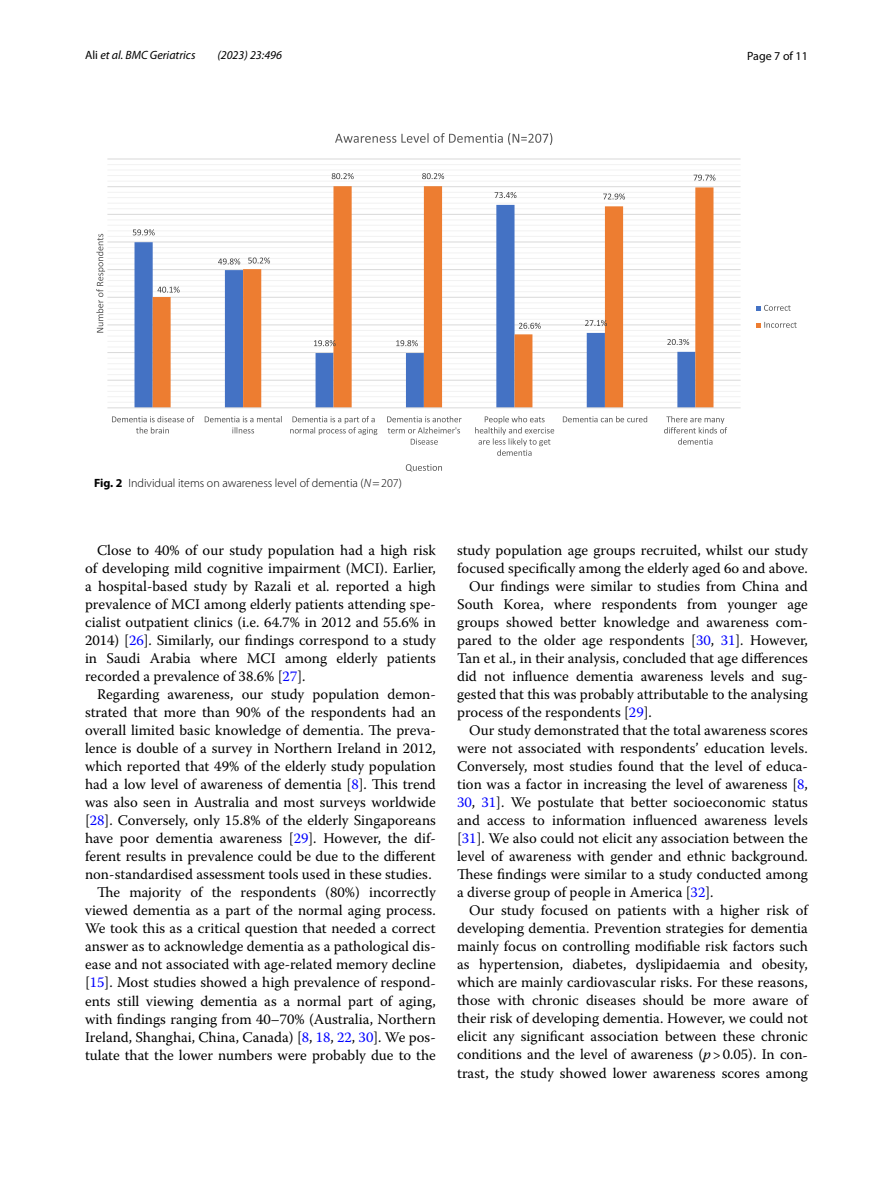
<style>
.page{position:relative;width:893px;height:1187px;background:#fff}
.page>*{position:absolute;margin:0;border:0;box-sizing:border-box;transform-origin:0 0}
.t1{font:14.7px/18px "Warnock Pro";color:#000;text-align:justify}
.t2{font:300 12px "Myriad Pro";color:#000}
.t3{font:italic 12px "Myriad Pro";color:#000}
.t4{font:12px "Myriad Pro";color:#000}
.s1{font-style:normal}
.s2{font-weight:700}
.s3{font-style:italic}
.s4{color:#00f}
</style>
<div class="page">
<hr style="left:107px;top:402px;width:634px;height:1px;background:#f2f2f2">
<hr style="left:107px;top:396px;width:634px;height:1px;background:#f2f2f2">
<hr style="left:107px;top:391px;width:634px;height:1px;background:#f2f2f2">
<hr style="left:107px;top:385px;width:634px;height:1px;background:#f2f2f2">
<hr style="left:107px;top:374px;width:634px;height:1px;background:#f2f2f2">
<hr style="left:107px;top:368px;width:634px;height:1px;background:#f2f2f2">
<hr style="left:107px;top:363px;width:634px;height:1px;background:#f2f2f2">
<hr style="left:107px;top:358px;width:634px;height:1px;background:#f2f2f2">
<hr style="left:107px;top:346px;width:634px;height:1px;background:#f2f2f2">
<hr style="left:107px;top:341px;width:634px;height:1px;background:#f2f2f2">
<hr style="left:107px;top:335px;width:634px;height:1px;background:#f2f2f2">
<hr style="left:107px;top:330px;width:634px;height:1px;background:#f2f2f2">
<hr style="left:107px;top:319px;width:634px;height:1px;background:#f2f2f2">
<hr style="left:107px;top:313px;width:634px;height:1px;background:#f2f2f2">
<hr style="left:107px;top:308px;width:634px;height:1px;background:#f2f2f2">
<hr style="left:107px;top:302px;width:634px;height:1px;background:#f2f2f2">
<hr style="left:107px;top:291px;width:634px;height:1px;background:#f2f2f2">
<hr style="left:107px;top:286px;width:634px;height:1px;background:#f2f2f2">
<hr style="left:107px;top:280px;width:634px;height:1px;background:#f2f2f2">
<hr style="left:107px;top:275px;width:634px;height:1px;background:#f2f2f2">
<hr style="left:107px;top:264px;width:634px;height:1px;background:#f2f2f2">
<hr style="left:107px;top:258px;width:634px;height:1px;background:#f2f2f2">
<hr style="left:107px;top:252px;width:634px;height:1px;background:#f2f2f2">
<hr style="left:107px;top:247px;width:634px;height:1px;background:#f2f2f2">
<hr style="left:107px;top:236px;width:634px;height:1px;background:#f2f2f2">
<hr style="left:107px;top:230px;width:634px;height:1px;background:#f2f2f2">
<hr style="left:107px;top:225px;width:634px;height:1px;background:#f2f2f2">
<hr style="left:107px;top:219px;width:634px;height:1px;background:#f2f2f2">
<hr style="left:107px;top:208px;width:634px;height:1px;background:#f2f2f2">
<hr style="left:107px;top:203px;width:634px;height:1px;background:#f2f2f2">
<hr style="left:107px;top:197px;width:634px;height:1px;background:#f2f2f2">
<hr style="left:107px;top:192px;width:634px;height:1px;background:#f2f2f2">
<hr style="left:107px;top:181px;width:634px;height:1px;background:#f2f2f2">
<hr style="left:107px;top:175px;width:634px;height:1px;background:#f2f2f2">
<hr style="left:107px;top:169px;width:634px;height:1px;background:#f2f2f2">
<hr style="left:107px;top:164px;width:634px;height:1px;background:#f2f2f2">
<hr style="left:107px;top:380px;width:634px;height:1px;background:#d9d9d9">
<hr style="left:107px;top:352px;width:634px;height:1px;background:#d9d9d9">
<hr style="left:107px;top:324px;width:634px;height:1px;background:#d9d9d9">
<hr style="left:107px;top:297px;width:634px;height:1px;background:#d9d9d9">
<hr style="left:107px;top:269px;width:634px;height:1px;background:#d9d9d9">
<hr style="left:107px;top:241px;width:634px;height:1px;background:#d9d9d9">
<hr style="left:107px;top:214px;width:634px;height:1px;background:#d9d9d9">
<hr style="left:107px;top:186px;width:634px;height:1px;background:#d9d9d9">
<hr style="left:107px;top:159px;width:634px;height:1px;background:#d9d9d9">
<svg style="left:135px;top:235px;width:18px;height:172px;background:#4f79c5"></svg>
<svg style="left:153px;top:186px;width:560px;height:221px"></svg>
<hr style="left:107px;top:407px;width:634px;height:1px;background:#d9d9d9">
<svg style="left:133px;top:229px;width:22px;height:6px"></svg>
<svg style="left:218px;top:258px;width:22px;height:6px"></svg>
<svg style="left:314px;top:340px;width:22px;height:6px"></svg>
<svg style="left:396px;top:340px;width:22px;height:6px"></svg>
<svg style="left:495px;top:192px;width:21px;height:6px"></svg>
<svg style="left:585px;top:320px;width:22px;height:6px"></svg>
<svg style="left:667px;top:339px;width:22px;height:6px"></svg>
<svg style="left:157px;top:286px;width:23px;height:7px"></svg>
<svg style="left:248px;top:257px;width:22px;height:6px"></svg>
<svg style="left:332px;top:173px;width:22px;height:6px"></svg>
<svg style="left:422px;top:173px;width:22px;height:6px"></svg>
<svg style="left:519px;top:322px;width:22px;height:7px"></svg>
<svg style="left:603px;top:193px;width:22px;height:6px"></svg>
<svg style="left:694px;top:174px;width:21px;height:7px"></svg>
<svg style="left:112px;top:416px;width:82px;height:17px"></svg>
<svg style="left:205px;top:416px;width:77px;height:17px"></svg>
<svg style="left:290px;top:416px;width:87px;height:19px"></svg>
<svg style="left:387px;top:416px;width:75px;height:28px"></svg>
<svg style="left:475px;top:416px;width:79px;height:40px"></svg>
<svg style="left:563px;top:416px;width:84px;height:6px"></svg>
<svg style="left:664px;top:416px;width:63px;height:28px"></svg>
<svg style="left:96px;top:234px;width:9px;height:98px"></svg>
<svg style="left:406px;top:464px;width:36px;height:7px"></svg>
<svg style="left:335px;top:133px;width:217px;height:12px"></svg>
<svg style="left:756px;top:305px;width:35px;height:6px"></svg>
<svg style="left:756px;top:322px;width:41px;height:6px"></svg>
<p class="t3" style="left:85px;top:48px;width:112px"><span class="s1">Ali</span> et al. BMC Geriatrics</p>
<p class="t3" style="left:217px;top:48px;width:66px">(2023) 23:496</p>
<p class="t4" style="left:747px;top:48px;width:62px">Page 7 of 11</p>
<p class="t2" style="left:94px;top:476px;width:309px"><span class="s2">Fig. 2</span> Individual items on awareness level of dementia (<span class="s3">N</span>=207)</p>
<p class="t1" style="left:85px;top:541px;width:352px;text-indent:12px">Close to 40% of our study population had a high risk of developing mild cognitive impairment (MCI). Earlier, a hospital-based study by Razali et al. reported a high prevalence of MCI among elderly patients attending spe&shy;cialist outpatient clinics (i.e. 64.7% in 2012 and 55.6% in 2014) [<span class="s4">26</span>]. Similarly, our findings correspond to a study in Saudi Arabia where MCI among elderly patients recorded a prevalence of 38.6% [<span class="s4">27</span>].</p>
<p class="t1" style="left:85px;top:685px;width:352px;text-align:right">Regarding awareness, our study population demon&shy;strated that more than 90% of the respondents had an overall limited basic knowledge of dementia. The preva&shy;lence is double of a survey in Northern Ireland in 2012, which reported that 49% of the elderly study population had a low level of awareness of dementia [<span class="s4">8</span>]. This trend was also seen in Australia and most surveys worldwide [<span class="s4">28</span>]. Conversely, only 15.8% of the elderly Singaporeans have poor dementia awareness [<span class="s4">29</span>]. However, the dif&shy;ferent results in prevalence could be due to the different non-standardised assessment tools used in these studies.<br>The majority of the respondents (80%) incorrectly viewed dementia as a part of the normal aging process.<br>We took this as a critical question that needed a correct answer as to acknowledge dementia as a pathological dis&shy;ease and not associated with age-related memory decline [<span class="s4">15</span>]. Most studies showed a high prevalence of respond&shy;ents still viewing dementia as a normal part of aging, with findings ranging from 40–70% (Australia, Northern Ireland, Shanghai, China, Canada) [<span class="s4">8</span>, <span class="s4">18</span>, <span class="s4">22</span>, <span class="s4">30</span>]. We pos&shy;tulate that the lower numbers were probably due to the</p>
<p class="t1" style="left:457px;top:541px;width:352px">study population age groups recruited, whilst our study</p>
<p class="t1" style="left:457px;top:559px;width:352px">focused specifically among the elderly aged 6o and above.</p>
<p class="t1" style="left:469px;top:577px;width:340px">Our findings were similar to studies from China and</p>
<p class="t1" style="left:457px;top:595px;width:352px">South Korea, where respondents from younger age</p>
<p class="t1" style="left:457px;top:613px;width:352px">groups showed better knowledge and awareness com-</p>
<p class="t1" style="left:457px;top:631px;width:352px">pared to the older age respondents [<span class="s4">30</span>, <span class="s4">31</span>]. However,</p>
<p class="t1" style="left:457px;top:649px;width:352px">Tan et al., in their analysis, concluded that age differences</p>
<p class="t1" style="left:457px;top:667px;width:352px">did not influence dementia awareness levels and sug-</p>
<p class="t1" style="left:457px;top:685px;width:352px">gested that this was probably attributable to the analysing</p>
<p class="t1" style="left:457px;top:703px;width:196px">process of the respondents [<span class="s4">29</span>].</p>
<p class="t1" style="left:469px;top:721px;width:340px">Our study demonstrated that the total awareness scores</p>
<p class="t1" style="left:457px;top:739px;width:352px">were not associated with respondents’ education levels.</p>
<p class="t1" style="left:457px;top:757px;width:352px">Conversely, most studies found that the level of educa-</p>
<p class="t1" style="left:457px;top:775px;width:352px">tion was a factor in increasing the level of awareness [<span class="s4">8</span>,</p>
<p class="t1" style="left:457px;top:793px;width:352px"><span class="s4">30</span>, <span class="s4">31</span>]. We postulate that better socioeconomic status</p>
<p class="t1" style="left:457px;top:811px;width:352px">and access to information influenced awareness levels</p>
<p class="t1" style="left:457px;top:829px;width:352px">[<span class="s4">31</span>]. We also could not elicit any association between the</p>
<p class="t1" style="left:457px;top:847px;width:352px">level of awareness with gender and ethnic background.</p>
<p class="t1" style="left:457px;top:865px;width:352px">These findings were similar to a study conducted among</p>
<p class="t1" style="left:457px;top:883px;width:258px">a diverse group of people in America [<span class="s4">32</span>].</p>
<p class="t1" style="left:469px;top:901px;width:340px">Our study focused on patients with a higher risk of</p>
<p class="t1" style="left:457px;top:919px;width:352px">developing dementia. Prevention strategies for dementia</p>
<p class="t1" style="left:457px;top:937px;width:352px">mainly focus on controlling modifiable risk factors such</p>
<p class="t1" style="left:457px;top:955px;width:352px">as hypertension, diabetes, dyslipidaemia and obesity,</p>
<p class="t1" style="left:457px;top:973px;width:352px">which are mainly cardiovascular risks. For these reasons,</p>
<p class="t1" style="left:457px;top:991px;width:352px">those with chronic diseases should be more aware of</p>
<p class="t1" style="left:457px;top:1009px;width:352px">their risk of developing dementia. However, we could not</p>
<p class="t1" style="left:457px;top:1027px;width:352px">elicit any significant association between these chronic</p>
<p class="t1" style="left:457px;top:1045px;width:352px">conditions and the level of awareness (<span class="s3">p</span>&gt;0.05). In con-</p>
<p class="t1" style="left:457px;top:1063px;width:352px">trast, the study showed lower awareness scores among</p>
</div>
